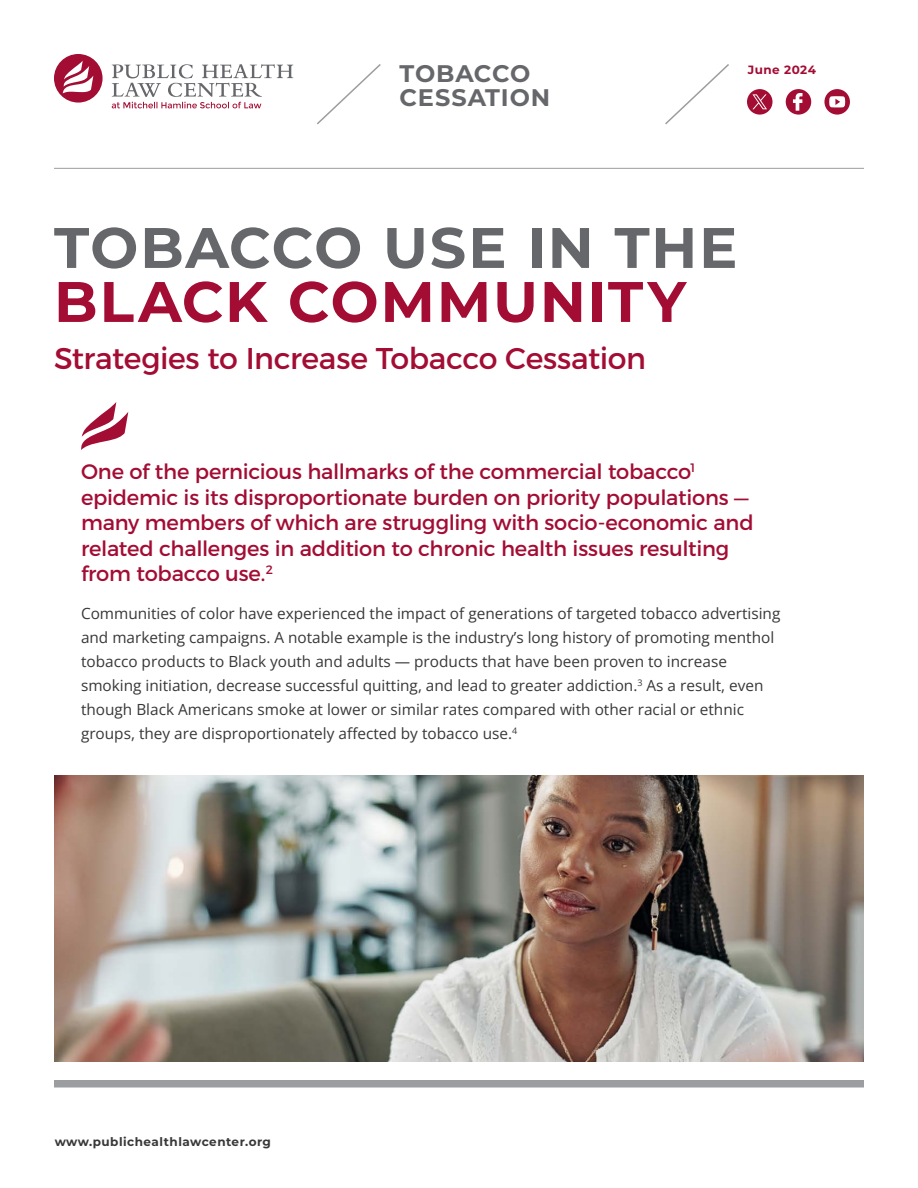
<style>
.page{position:relative;width:918px;height:1188px;background:#fff}
.page>*{position:absolute;margin:0;border:0;box-sizing:border-box;transform-origin:0 0}
.title_gray__38_point{font:700 57px/54px "Montserrat";letter-spacing:.03em;color:#65676a}
.subtitle{font:30px "Montserrat";letter-spacing:-.015em;color:#a30c33}
.resource_topic{font:700 24px/24px "Montserrat";letter-spacing:.035em;color:#65676a}
.SH_level_1__intro______table_title{font:21px/25.5px "Montserrat";letter-spacing:-.01em;color:#a30c33}
.body{font:15.3px/24px "Open Sans";color:#383839}
.t1{font:700 12px "Montserrat";letter-spacing:.04em;color:#383839}
.t2{font:700 12px "Montserrat";letter-spacing:.04em;color:#a30c33}
.s1{color:#a30c33}
</style>
<div class="page">
<hr style="left:54px;top:168px;width:810px;height:1px;background:#9b9da0">
<svg style="left:317px;top:64px;width:64px;height:61px"></svg>
<svg style="left:665px;top:64px;width:64px;height:61px"></svg>
<div style="left:54px;top:1080px;width:810px;height:8px;background:#9b9da0"></div>
<svg style="left:81px;top:402px;width:47px;height:48px"></svg>
<svg style="left:747px;top:89px;width:25px;height:26px"></svg>
<svg style="left:786px;top:89px;width:25px;height:26px"></svg>
<svg style="left:824px;top:89px;width:26px;height:26px"></svg>
<img style="left:54px;top:775px;width:810px;height:287px">
<svg style="left:54px;top:54px;width:49px;height:49px"></svg>
<svg style="left:112px;top:64px;width:181px;height:44px"></svg>
<p class="resource_topic" style="left:400px;top:60px;width:152px">TOBACCO<br>CESSATION</p>
<p class="t2" style="left:748px;top:61px;width:70px">June 2024</p>
<p class="title_gray__38_point" style="left:54px;top:218px;width:685px">TOBACCO USE IN THE<br><span class="s1">BLACK COMMUNITY</span></p>
<p class="subtitle" style="left:54px;top:340px;width:594px">Strategies to Increase Tobacco Cessation</p>
<p class="SH_level_1__intro______table_title" style="left:81px;top:459px;width:674px">One of the pernicious hallmarks of the commercial tobacco<sup>1 </sup>epidemic is its disproportionate burden on priority populations — many members of which are struggling with socio-economic and related challenges in addition to chronic health issues resulting from tobacco use.<sup>2</sup></p>
<p class="body" style="left:81px;top:601px;width:701px">Communities of color have experienced the impact of generations of targeted tobacco advertising and marketing campaigns. A notable example is the industry’s long history of promoting menthol tobacco products to Black youth and adults — products that have been proven to increase smoking initiation, decrease successful quitting, and lead to greater addiction.<sup>3</sup> As a result, even though Black Americans smoke at lower or similar rates compared with other racial or ethnic groups, they are disproportionately affected by tobacco use.<sup>4</sup></p>
<p class="t1" style="left:55px;top:1133px;width:218px">www.publichealthlawcenter.org</p>
</div>
